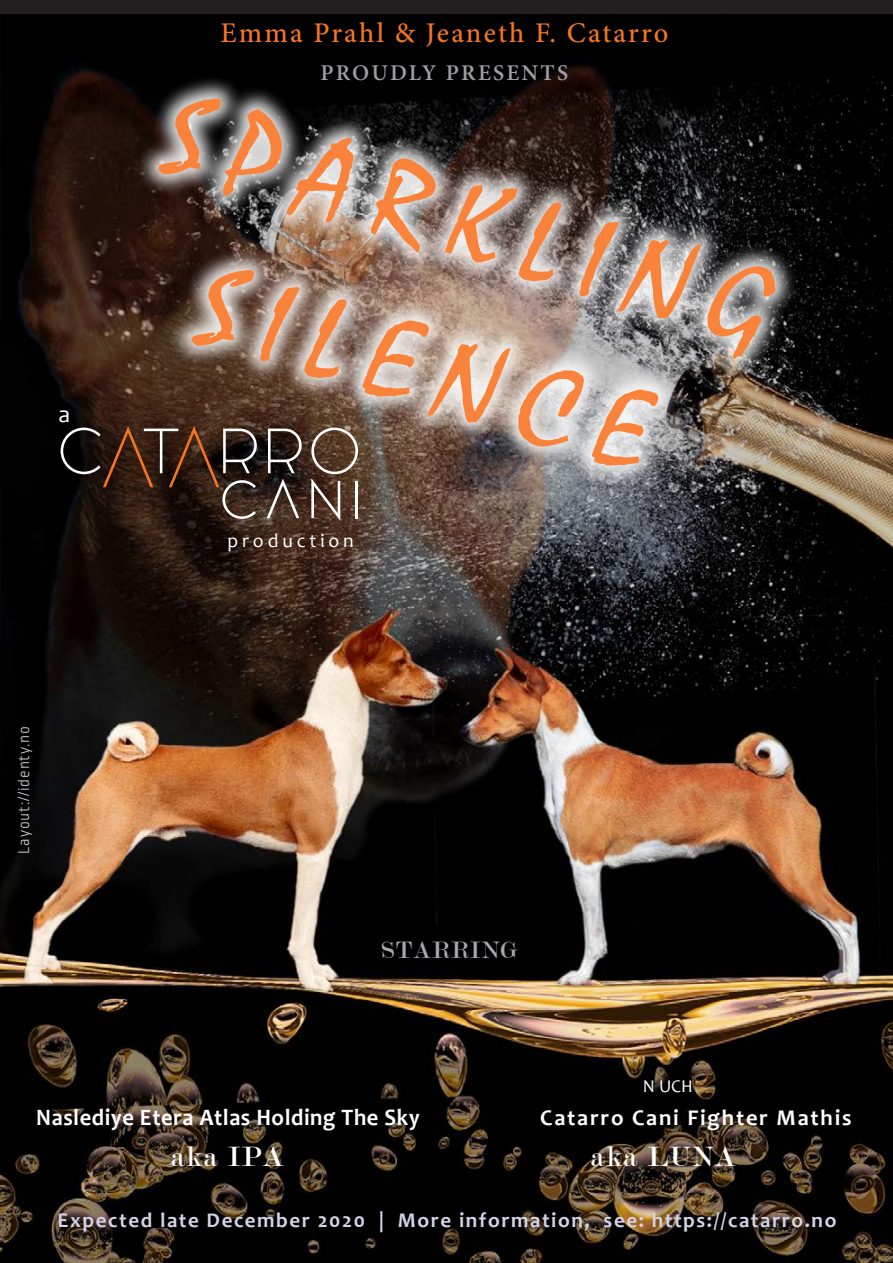
<style>
.page{position:relative;width:893px;height:1263px;background:#fff}
.page>*{position:absolute;margin:0;border:0;box-sizing:border-box;transform-origin:0 0}
.t1{font:118.5px "Mistral";color:#fa833c}
.t2{font:30px "Modern";letter-spacing:.05em;color:#fff}
.t3{font:500 28.5px "Minion Pro";letter-spacing:.075em;color:#f57523}
.t4{font:25.5px "Modern";letter-spacing:.05em;color:#a8a9ad}
.t5{font:24px "Candara";color:#fff}
.t6{font:700 23.7px "Candara";letter-spacing:.025em;color:#fff;scale:.95 1}
.t7{font:700 22.5px "Candara";letter-spacing:.08em;color:#fff}
.t8{font:600 22.5px "Minion Pro";letter-spacing:.095em;color:#9d9fa2}
.t9{font:700 21px "Candara";letter-spacing:.075em;color:#d4d4e7}
.t10{font:19.5px "Candara";letter-spacing:.2em;color:#fff}
.t11{font:18px "Candara";color:#fff}
.t12{font:300 16.5px "Ropa Sans Pro";letter-spacing:.05em;color:#d1d2d4}
</style>
<div class="page">
<img style="left:0;top:15px;width:893px;height:1248px">
<svg style="left:61px;top:426px;width:22px;height:93px"></svg>
<img style="left:83px;top:57px;width:729px;height:473px">
<p class="t5" style="left:58px;top:399px;width:13px">a</p>
<p class="t12" style="left:15px;top:854px;width:129px;rotate:-90deg">Layout://identy.no</p>
<p class="t3" style="left:220px;top:14px;width:449px">Emma Prahl &amp; Jeaneth F. Catarro</p>
<p class="t8" style="left:320px;top:60px;width:249px">PROUDLY PRESENTS</p>
<p class="t1" style="left:190px;top:63px;width:628px;rotate:17deg">SPARKLING</p>
<p class="t1" style="left:223px;top:235px;width:466px;rotate:17deg">SILENCE</p>
<p class="t10" style="left:227px;top:528px;width:128px">production</p>
<p class="t4" style="left:382px;top:937px;width:138px">STARRING</p>
<p class="t11" style="left:643px;top:1074px;width:51px">N UCH</p>
<p class="t6" style="left:36px;top:1102px;width:405px">Naslediye Etera Atlas Holding The Sky</p>
<p class="t7" style="left:540px;top:1103px;width:313px">Catarro Cani Fighter Mathis</p>
<p class="t2" style="left:171px;top:1142px;width:114px">aka IPA</p>
<p class="t2" style="left:591px;top:1142px;width:146px">aka LUNA</p>
<p class="t9" style="left:58px;top:1207px;width:780px">Expected late December 2020 | More information, see: https://catarro.no</p>
</div>
